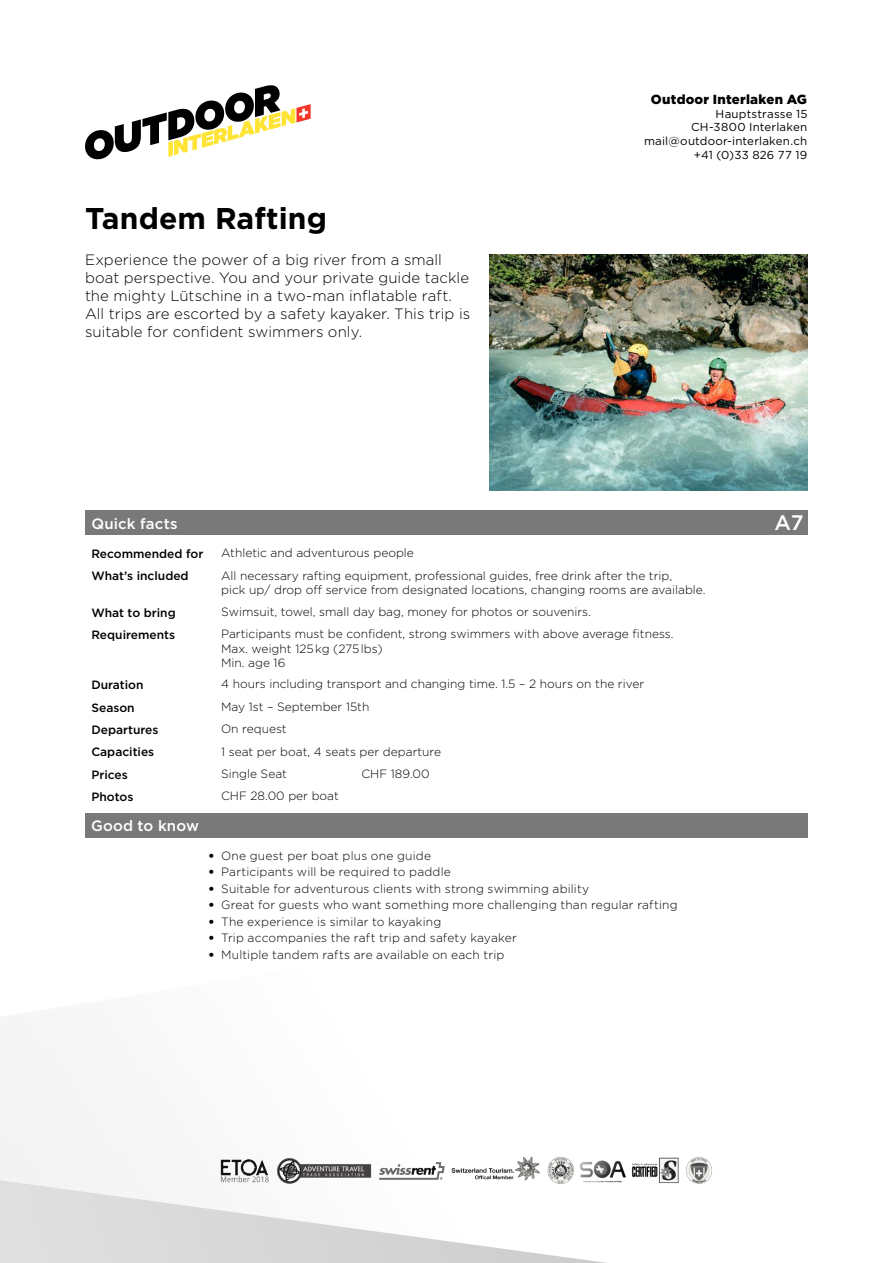
<style>
.page{position:relative;width:893px;height:1263px;background:#fff}
.page>*{position:absolute;margin:0;border:0;box-sizing:border-box;transform-origin:0 0}
.t1{font:700 30px "Gotham";color:#000}
.t2{font:500 21px "Gotham";color:#fff}
.t3{font:300 15px/18px "Gotham";letter-spacing:.005em;color:#000}
.t4{font:500 15px "Gotham";letter-spacing:.01em;color:#fff}
.t5{font:900 13.2px "Gotham";letter-spacing:.02em;color:#000}
.t6{font:300 12px/14.4px "Gotham";color:#000}
.t7{font:500 12px "Gotham";color:#000}
.t8{font:300 12px "Gotham";letter-spacing:.02em;color:#000}
.t9{font:11.55px/13.8px "Gotham";letter-spacing:.02em;color:#000;text-align:right}
.s1{font-weight:900}
</style>
<div class="page">
<svg style="left:85px;top:85px;width:226px;height:74px"></svg>
<svg style="left:0;top:837px;width:808px;height:426px"></svg>
<img style="left:217px;top:1154px;width:498px;height:33px">
<img style="left:489px;top:254px;width:319px;height:236px">
<div style="left:85px;top:510px;width:723px;height:25px;background:#797979"></div>
<div style="left:85px;top:813px;width:723px;height:24px;background:#797979"></div>
<h1 class="t1" style="left:85px;top:205px;width:243px">Tandem Rafting</h1>
<p class="t3" style="left:85px;top:252px;width:387px">Experience the power of a big river from a small boat perspective. You and your private guide tackle the mighty Lütschine in a two-man inflatable raft.<br>All trips are escorted by a safety kayaker. This trip is suitable for confident swimmers only.</p>
<p class="t5" style="left:651px;top:94px;width:158px">Outdoor Interlaken AG</p>
<p class="t9" style="left:644px;top:107px;width:165px">Hauptstrasse 15<br>CH-3800 Interlaken mail@outdoor-interlaken.ch +41 (0)33 826 77 19</p>
<p class="t4" style="left:91px;top:517px;width:88px">Quick facts</p>
<p class="t7" style="left:91px;top:548px;width:114px">Recommended for</p>
<p class="t6" style="left:221px;top:546px;width:194px">Athletic and adventurous people</p>
<p class="t7" style="left:91px;top:570px;width:99px">What’s included</p>
<p class="t6" style="left:221px;top:569px;width:486px">All necessary rafting equipment, professional guides, free drink after the trip,<br>pick up/ drop off service from designated locations, changing rooms are available.</p>
<p class="t7" style="left:91px;top:607px;width:86px">What to bring</p>
<p class="t6" style="left:221px;top:605px;width:371px">Swimsuit, towel, small day bag, money for photos or souvenirs.</p>
<p class="t7" style="left:91px;top:629px;width:85px">Requirements</p>
<p class="t6" style="left:221px;top:627px;width:454px">Participants must be confident, strong swimmers with above average fitness.<br>Max. weight 125 kg (275 lbs)<br>Min. age 16</p>
<p class="t7" style="left:91px;top:680px;width:54px">Duration</p>
<p class="t6" style="left:221px;top:678px;width:425px">4 hours including transport and changing time. 1.5 – 2 hours on the river</p>
<p class="t7" style="left:91px;top:702px;width:45px">Season</p>
<p class="t6" style="left:221px;top:700px;width:150px">May 1st – September 15th</p>
<p class="t7" style="left:91px;top:724px;width:69px">Departures</p>
<p class="t6" style="left:221px;top:722px;width:67px">On request</p>
<p class="t7" style="left:91px;top:747px;width:64px">Capacities</p>
<p class="t6" style="left:221px;top:745px;width:221px">1 seat per boat, 4 seats per departure</p>
<p class="t7" style="left:91px;top:769px;width:38px">Prices</p>
<p class="t6" style="left:221px;top:767px;width:67px">Single Seat</p>
<p class="t6" style="left:361px;top:767px;width:70px">CHF 189.00</p>
<p class="t7" style="left:91px;top:791px;width:43px">Photos</p>
<p class="t6" style="left:221px;top:789px;width:119px">CHF 28.00 per boat</p>
<p class="t4" style="left:91px;top:819px;width:109px">Good to know</p>
<p class="t8" style="left:208px;top:850px;width:224px"><span class="s1">•</span> One guest per boat plus one guide</p>
<p class="t6" style="left:208px;top:865px;width:244px"><span class="s1">•</span> Participants will be required to paddle</p>
<p class="t6" style="left:208px;top:882px;width:382px"><span class="s1">•</span> Suitable for adventurous clients with strong swimming ability</p>
<p class="t6" style="left:208px;top:898px;width:471px"><span class="s1">•</span> Great for guests who want something more challenging than regular rafting</p>
<p class="t6" style="left:208px;top:915px;width:235px"><span class="s1">•</span> The experience is similar to kayaking</p>
<p class="t6" style="left:208px;top:931px;width:310px"><span class="s1">•</span> Trip accompanies the raft trip and safety kayaker</p>
<p class="t6" style="left:208px;top:948px;width:298px"><span class="s1">•</span> Multiple tandem rafts are available on each trip</p>
<h2 class="t2" style="left:774px;top:514px;width:31px">A7</h2>
</div>
